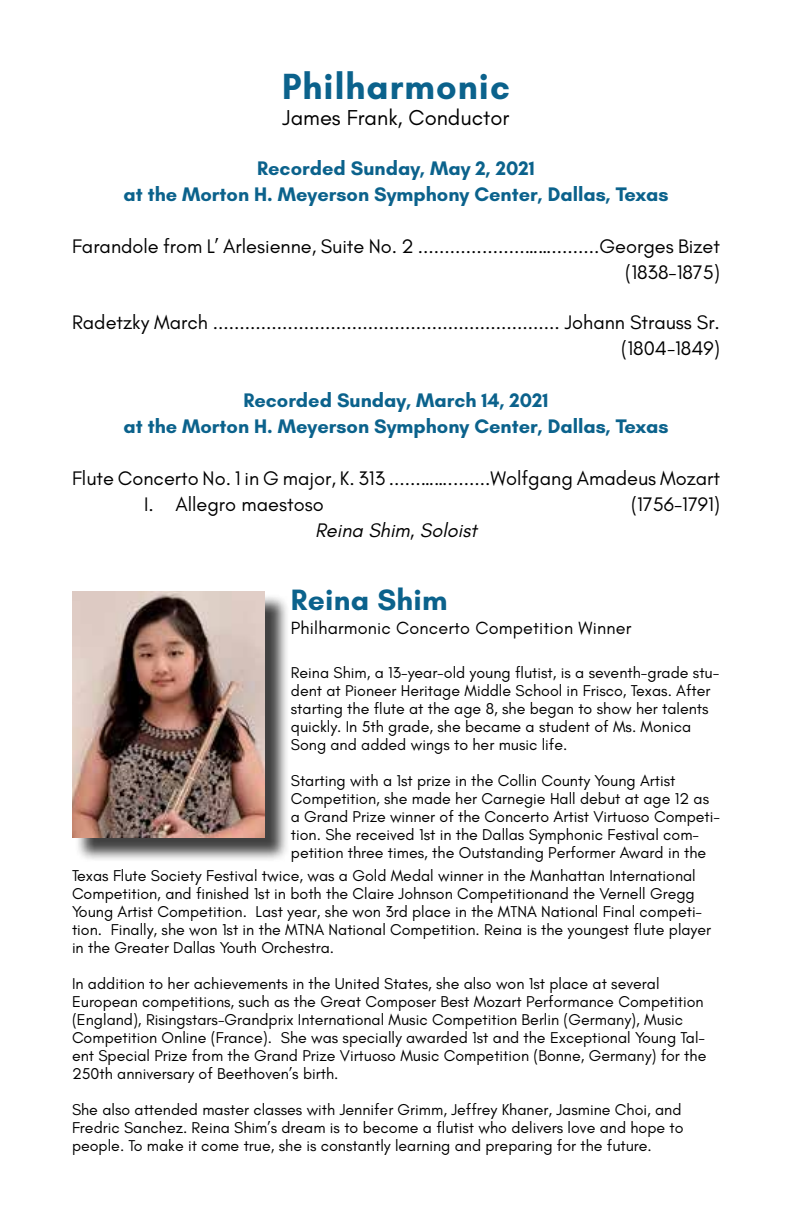
<style>
.page{position:relative;width:792px;height:1224px;background:#fff}
.page>*{position:absolute;margin:0;border:0;box-sizing:border-box;transform-origin:0 0}
.t1{font:700 37px "Glacial Indifference";letter-spacing:.03em;color:#0b628c}
.t2{font:700 30px "Glacial Indifference";letter-spacing:.01em;color:#0b628c}
.t3{font:22px "Glacial Indifference";color:#000}
.t4{font:20px/26px "Glacial Indifference";color:#000;text-align:right}
.t5{font:700 20px/26px "Glacial Indifference";color:#0b628c;text-align:center}
.t6{font:italic 20px "Glacial Indifference";color:#000}
.t7{font:18px "Glacial Indifference";letter-spacing:.01em;color:#000}
.t8{font:16px/18px "Glacial Indifference";color:#000}
</style>
<div class="page">
<div style="left:74px;top:594px;width:216px;height:268px;background:#000;opacity:.75"></div>
<img style="left:72px;top:591px;width:193px;height:247px">
<h1 class="t1" style="left:282px;top:64px;width:229px">Philharmonic</h1>
<h3 class="t3" style="left:283px;top:106px;width:228px">James Frank, Conductor</h3>
<p class="t5" style="left:123px;top:155px;width:547px">Recorded Sunday, May 2, 2021<br>at the Morton H. Meyerson Symphony Center, Dallas, Texas</p>
<p class="t4" style="left:72px;top:234px;width:650px">Farandole from L’ Arlesienne, Suite No. 2 ....................…….........Georges Bizet (1838-1875)</p>
<p class="t4" style="left:72px;top:310px;width:649px">Radetzky March ................................................................. Johann Strauss Sr. (1804-1849)</p>
<p class="t5" style="left:123px;top:387px;width:547px">Recorded Sunday, March 14, 2021<br>at the Morton H. Meyerson Symphony Center, Dallas, Texas</p>
<p class="t4" style="left:144px;top:466px;width:578px;text-align:left;text-indent:-72px">Flute Concerto No. 1 in G major, K. 313 ......……........Wolfgang Amadeus Mozart<br>I. Allegro maestoso</p>
<p class="t4" style="left:631px;top:492px;width:90px">(1756-1791)</p>
<p class="t6" style="left:315px;top:520px;width:163px">Reina Shim, Soloist</p>
<h2 class="t2" style="left:291px;top:581px;width:158px">Reina Shim</h2>
<p class="t7" style="left:291px;top:618px;width:342px">Philharmonic Concerto Competition Winner</p>
<p class="t8" style="left:291px;top:664px;width:430px">Reina Shim, a 13-year-old young flutist, is a seventh-grade stu&shy;dent at Pioneer Heritage Middle School in Frisco, Texas. After starting the flute at the age 8, she began to show her talents quickly. In 5th grade, she became a student of Ms. Monica Song and added wings to her music life.</p>
<p class="t8" style="left:291px;top:772px;width:431px">Starting with a 1st prize in the Collin County Young Artist Competition, she made her Carnegie Hall debut at age 12 as a Grand Prize winner of the Concerto Artist Virtuoso Competi&shy;tion. She received 1st in the Dallas Symphonic Festival com&shy;petition three times, the Outstanding Performer Award in the</p>
<p class="t8" style="left:72px;top:867px;width:641px">Texas Flute Society Festival twice, was a Gold Medal winner in the Manhattan International Competition, and finished 1st in both the Claire Johnson Competitionand the Vernell Gregg Young Artist Competition. Last year, she won 3rd place in the MTNA National Final competi&shy;tion. Finally, she won 1st in the MTNA National Competition. Reina is the youngest flute player in the Greater Dallas Youth Orchestra.</p>
<p class="t8" style="left:72px;top:975px;width:636px">In addition to her achievements in the United States, she also won 1st place at several European competitions, such as the Great Composer Best Mozart Performance Competition (England), Risingstars-Grandprix International Music Competition Berlin (Germany), Music Competition Online (France). She was specially awarded 1st and the Exceptional Young Tal&shy;ent Special Prize from the Grand Prize Virtuoso Music Competition (Bonne, Germany) for the 250th anniversary of Beethoven’s birth.</p>
<p class="t8" style="left:72px;top:1101px;width:613px">She also attended master classes with Jennifer Grimm, Jeffrey Khaner, Jasmine Choi, and<br>Fredric Sanchez. Reina Shim’s dream is to become a flutist who delivers love and hope to people. To make it come true, she is constantly learning and preparing for the future.</p>
</div>
